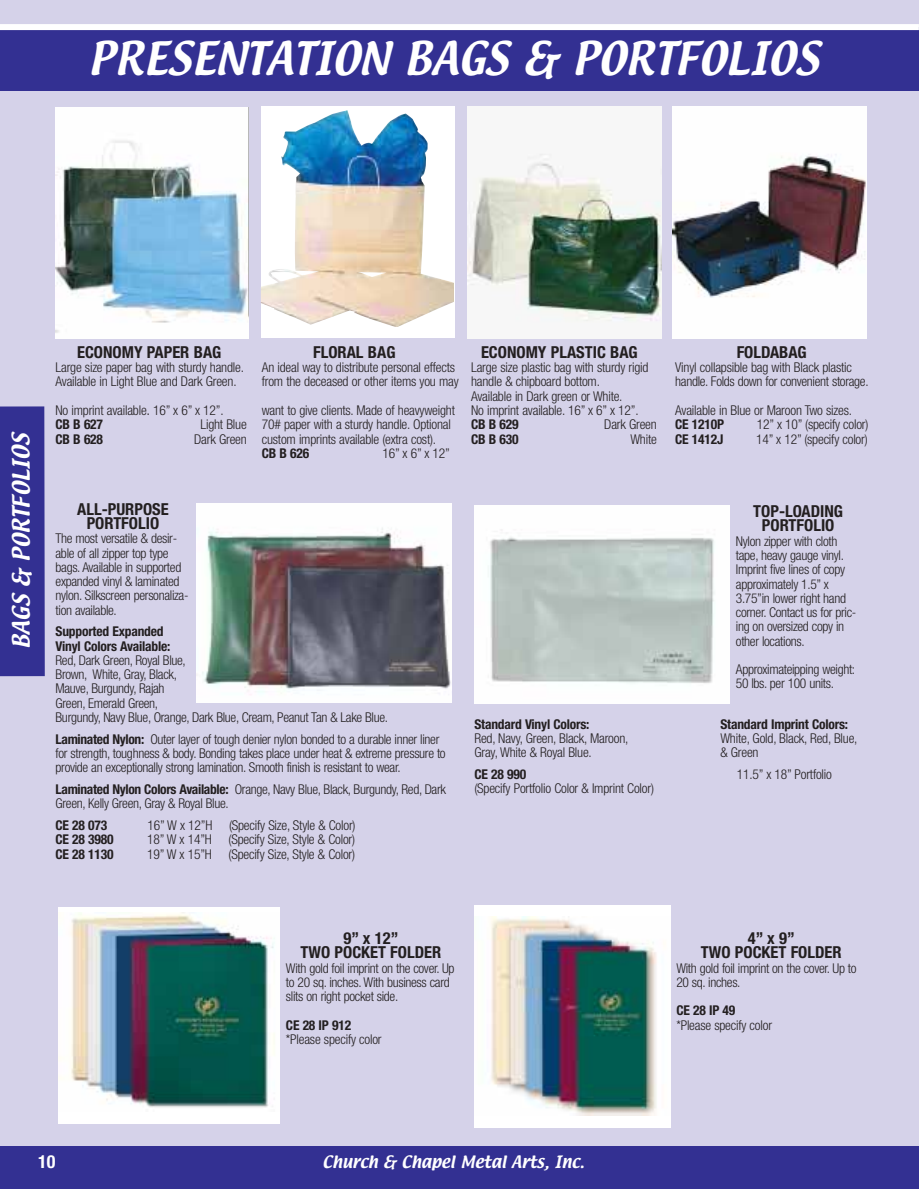
<style>
.page{position:relative;width:919px;height:1189px;background:#fff}
.page>*{position:absolute;margin:0;border:0;box-sizing:border-box;transform-origin:0 0}
.t1{font:40.5px "Textile";color:#fff}
.t2{font:21px "Textile";color:#fff}
.t3{font:700 condensed 18px "Helvetica Neue";color:#fff}
.t4{font:700 condensed 16.5px/14.2px "Helvetica Neue";color:#231f20;text-align:center}
.t5{font:15px "Textile";color:#fff}
.t6{font:300 condensed 13.5px/14.2px "Helvetica Neue";letter-spacing:-.025em;color:#231f20}
.t7{font:700 condensed 13.5px "Helvetica Neue";letter-spacing:-.015em;color:#231f20}
.s1{font-size:15px}
.s2{font-weight:700}
</style>
<div class="page">
<div style="left:0;top:0;width:918px;height:1188px;background:#d5d2e9"></div>
<div style="left:0;top:27px;width:918px;height:64px;background:#333092"></div>
<div style="left:0;top:24px;width:918px;height:6px;background:#fff"></div>
<div style="left:0;top:1145px;width:918px;height:43px;background:#333092"></div>
<div style="left:0;top:406px;width:45px;height:270px;background:#333092"></div>
<img style="left:56px;top:107px;width:193px;height:231px">
<div style="left:261px;top:106px;width:193px;height:231px;background:#fff"></div>
<img style="left:261px;top:110px;width:193px;height:217px">
<img style="left:467px;top:106px;width:193px;height:232px">
<img style="left:672px;top:106px;width:194px;height:232px">
<img style="left:196px;top:503px;width:255px;height:199px">
<img style="left:474px;top:505px;width:255px;height:198px">
<div style="left:59px;top:907px;width:221px;height:216px;background:#fff"></div>
<img style="left:71px;top:912px;width:204px;height:196px">
<div style="left:474px;top:905px;width:196px;height:222px;background:#fff"></div>
<img style="left:491px;top:916px;width:166px;height:199px">
<p class="t1" style="left:88px;top:41px;width:732px">PRESENTATION BAGS &amp; PORTFOLIOS</p>
<p class="t2" style="left:12px;top:648px;width:216px;rotate:-90deg">BAGS &amp; PORTFOLIOS</p>
<p class="t4" style="left:77px;top:346px;width:146px">ECONOMY PAPER BAG</p>
<p class="t4" style="left:313px;top:346px;width:84px">FLORAL BAG</p>
<p class="t4" style="left:481px;top:346px;width:158px">ECONOMY PLASTIC BAG</p>
<p class="t4" style="left:736px;top:346px;width:72px">FOLDABAG</p>
<p class="t6" style="left:56px;top:361px;width:190px">Large size paper bag with sturdy handle.</p>
<p class="t6" style="left:262px;top:361px;width:388px">An ideal way to distribute personal effects Large size plastic bag with sturdy rigid</p>
<p class="t6" style="left:675px;top:361px;width:178px">Vinyl collapsible bag with Black plastic</p>
<p class="t6" style="left:56px;top:375px;width:182px">Available in Light Blue and Dark Green.</p>
<p class="t6" style="left:262px;top:375px;width:339px">from the deceased or other items you may handle &amp; chipboard bottom.</p>
<p class="t6" style="left:675px;top:375px;width:195px">handle. Folds down for convenient storage.</p>
<p class="t6" style="left:471px;top:390px;width:153px">Available in Dark green or White.</p>
<p class="t6" style="left:56px;top:404px;width:169px">No imprint available<span class="s1">.</span> 16” x 6” x 12”.</p>
<p class="t6" style="left:262px;top:404px;width:378px">want to give clients. Made of heavyweight No imprint available. 16” x 6” x 12”.</p>
<p class="t6" style="left:675px;top:404px;width:178px">Available in Blue or Maroon Two sizes.</p>
<p class="t7" style="left:56px;top:419px;width:49px">CB B 627</p>
<p class="t6" style="left:200px;top:418px;width:252px">Light Blue 70# paper with a sturdy handle. Optional</p>
<p class="t7" style="left:471px;top:419px;width:49px">CB B 629</p>
<p class="t6" style="left:604px;top:418px;width:54px">Dark Green</p>
<p class="t7" style="left:675px;top:419px;width:50px">CE 1210P</p>
<p class="t6" style="left:756px;top:418px;width:113px">12” x 10” (specify color)</p>
<p class="t7" style="left:56px;top:434px;width:49px">CB B 628</p>
<p class="t6" style="left:194px;top:432px;width:243px">Dark Green custom imprints available (extra cost).</p>
<p class="t7" style="left:471px;top:434px;width:49px">CB B 630</p>
<p class="t6" style="left:630px;top:432px;width:28px">White</p>
<p class="t7" style="left:675px;top:434px;width:50px">CE 1412J</p>
<p class="t6" style="left:756px;top:432px;width:113px">14” x 12” (specify color)</p>
<p class="t7" style="left:262px;top:448px;width:49px">CB B 626</p>
<p class="t6" style="left:382px;top:447px;width:69px">16” x 6” x 12”</p>
<p class="t4" style="left:77px;top:503px;width:93px">ALL-PURPOSE<br>PORTFOLIO</p>
<p class="t6" style="left:56px;top:532px;width:134px">The most versatile &amp; desir&shy;able of all zipper top type bags. Available in supported expanded vinyl &amp; laminated nylon. Silkscreen personaliza&shy;tion available.</p>
<p class="t6" style="left:56px;top:625px;width:334px"><span class="s2">Supported Expanded<br>Vinyl Colors Available:<br></span>Red, Dark Green, Royal Blue,<br>Brown, White, Gray, Black,<br>Mauve, Burgundy, Rajah<br>Green, Emerald Green,<br>Burgundy, Navy Blue, Orange, Dark Blue, Cream, Peanut Tan &amp; Lake Blue.</p>
<p class="t6" style="left:56px;top:732px;width:391px"><span class="s2">Laminated Nylon:</span> Outer layer of tough denier nylon bonded to a durable inner liner for strength, toughness &amp; body. Bonding takes place under heat &amp; extreme pressure to provide an exceptionally strong lamination. Smooth finish is resistant to wear.</p>
<p class="t6" style="left:56px;top:783px;width:392px"><span class="s2">Laminated Nylon Colors Available:</span> Orange, Navy Blue, Black, Burgundy, Red, Dark<br>Green, Kelly Green, Gray &amp; Royal Blue.</p>
<p class="t7" style="left:56px;top:820px;width:53px">CE 28 073</p>
<p class="t6" style="left:147px;top:819px;width:209px">16” W x 12”H (Specify Size, Style &amp; Color)</p>
<p class="t7" style="left:56px;top:834px;width:59px">CE 28 3980</p>
<p class="t6" style="left:147px;top:833px;width:209px">18” W x 14”H (Specify Size, Style &amp; Color)</p>
<p class="t7" style="left:56px;top:848px;width:59px">CE 28 1130</p>
<p class="t6" style="left:147px;top:847px;width:209px">19” W x 15”H (Specify Size, Style &amp; Color)</p>
<p class="t4" style="left:753px;top:505px;width:91px">TOP-LOADING<br>PORTFOLIO</p>
<p class="t6" style="left:735px;top:535px;width:122px">Nylon zipper with cloth tape, heavy gauge vinyl.<br>Imprint five lines of copy approximately 1.5” x<br>3.75”in lower right hand corner. Contact us for pric&shy;ing on oversized copy in other locations.</p>
<p class="t6" style="left:735px;top:663px;width:121px">Approximateipping weight:<br>50 lbs. per 100 units.</p>
<p class="t7" style="left:474px;top:719px;width:116px">Standard Vinyl Colors:</p>
<p class="t7" style="left:720px;top:719px;width:129px">Standard Imprint Colors:</p>
<p class="t6" style="left:474px;top:732px;width:155px">Red, Navy, Green, Black, Maroon,</p>
<p class="t6" style="left:720px;top:732px;width:138px">White, Gold, Black, Red, Blue,</p>
<p class="t6" style="left:474px;top:746px;width:119px">Gray, White &amp; Royal Blue.</p>
<p class="t6" style="left:720px;top:746px;width:40px">&amp; Green</p>
<p class="t7" style="left:474px;top:769px;width:53px">CE 28 990</p>
<p class="t6" style="left:736px;top:768px;width:96px">11.5” x 18” Portfolio</p>
<p class="t6" style="left:474px;top:782px;width:181px">(Specify Portfolio Color &amp; Imprint Color)</p>
<p class="t4" style="left:300px;top:932px;width:142px">9” x 12”<br>TWO POCKET FOLDER</p>
<p class="t6" style="left:286px;top:961px;width:170px">With gold foil imprint on the cover. Up to 20 sq. inches. With business card slits on right pocket side.</p>
<p class="t6" style="left:286px;top:1018px;width:97px"><span class="s2">CE 28 IP 912 </span>*Please specify color</p>
<p class="t4" style="left:700px;top:932px;width:142px">4” x 9”<br>TWO POCKET FOLDER</p>
<p class="t6" style="left:676px;top:961px;width:182px">With gold foil imprint on the cover. Up to<br>20 sq. inches.</p>
<p class="t6" style="left:676px;top:1004px;width:97px"><span class="s2">CE 28 IP 49 </span>*Please specify color</p>
<p class="t3" style="left:38px;top:1155px;width:19px">10</p>
<p class="t5" style="left:322px;top:1155px;width:263px">Church &amp; Chapel Metal Arts, Inc.</p>
</div>
